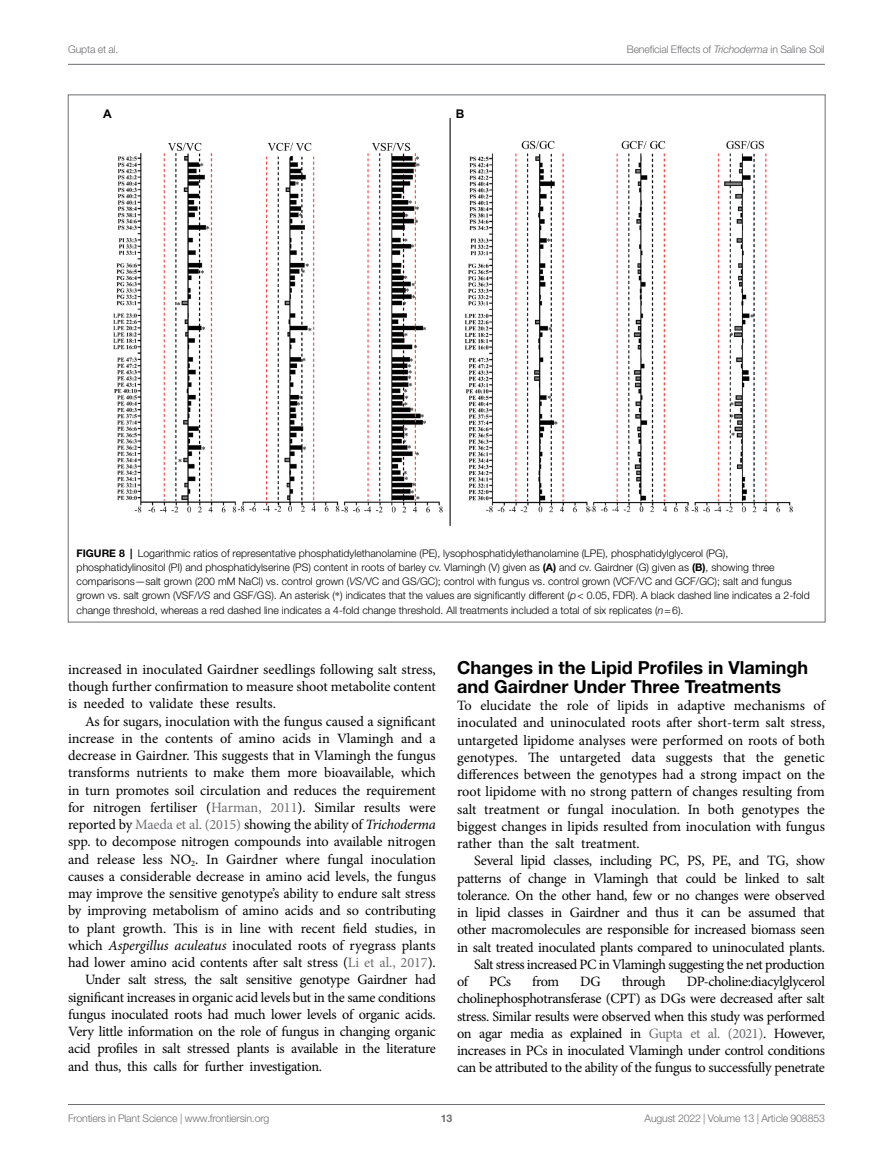
<style>
.page{position:relative;width:893px;height:1170px;background:#fff}
.page>*{position:absolute;margin:0;border:0;box-sizing:border-box;transform-origin:0 0}
.HEAD_2{font:700 18px/18.8px "Helvetica Neue LT Std";color:#000}
.TEXT{font:14.25px/17.2px "Minion Pro";letter-spacing:-.02em;color:#000;text-align:justify}
.TEXT_FLUSH{font:14.25px/17.2px "Minion Pro";color:#000;text-align:justify}
.t1{font:700 12px "Arial";color:#000}
.FIG_LEG{font:300 10.5px/14.2px "Helvetica Neue LT Std";color:#000}
.t2{font:300 10.5px "Helvetica Neue LT Std";letter-spacing:-.015em;color:#6d6e71}
.t3{font:700 10.5px "Helvetica Neue LT Std";color:#6d6e71}
.s1{font-style:italic}
.s2{font-weight:700}
.s3{font-family:"STIX General";font-weight:400}
.s4{color:#6d6e71}
</style>
<div class="page">
<hr style="left:68px;top:64px;width:757px;height:1px;background:#6d6e71">
<hr style="left:68px;top:1104px;width:757px;height:1px;background:#6d6e71">
<img style="left:113px;top:118px;width:680px;height:408px">
<p class="t2" style="left:68px;top:42px;width:52px">Gupta et al.</p>
<p class="t2" style="left:627px;top:42px;width:200px">Beneficial Effects of <span class="s1">Trichoderma</span> in Saline Soil</p>
<p class="t1" style="left:103px;top:105px;width:10px">A</p>
<p class="t1" style="left:456px;top:105px;width:10px">B</p>
<p class="FIG_LEG" style="left:77px;top:545px;width:735px"><span class="s2">FIGURE 8 |</span> Logarithmic ratios of representative phosphatidylethanolamine (PE), lysophosphatidylethanolamine (LPE), phosphatidylglycerol (PG), phosphatidylinositol (PI) and phosphatidylserine (PS) content in roots of barley cv. Vlamingh (V) given as <span class="s2">(A)</span> and cv. Gairdner (G) given as <span class="s2">(B)</span>, showing three comparisons—salt grown (200 mM NaCl) vs. control grown (<span class="s1">VS</span>/VC and GS/GC); control with fungus vs. control grown (VCF/VC and GCF/GC); salt and fungus grown vs. salt grown (VSF/<span class="s1">VS</span> and GSF/GS). An asterisk (<span class="s3">*</span>) indicates that the values are significantly different (<span class="s1">p&lt;</span> 0.05, FDR). A black dashed line indicates a 2-fold change threshold, whereas a red dashed line indicates a 4-fold change threshold. All treatments included a total of six replicates (<span class="s1">n</span>=6).</p>
<p class="TEXT" style="left:68px;top:660px;width:369px">increased in inoculated Gairdner seedlings following salt stress, though further confirmation to measure shoot metabolite content is needed to validate these results.</p>
<p class="TEXT" style="left:68px;top:712px;width:369px;text-indent:17px">As for sugars, inoculation with the fungus caused a significant increase in the contents of amino acids in Vlamingh and a decrease in Gairdner. This suggests that in Vlamingh the fungus transforms nutrients to make them more bioavailable, which in turn promotes soil circulation and reduces the requirement for nitrogen fertiliser (<span class="s4">Harman, 2011</span>). Similar results were reported by <span class="s4">Maeda et al. (2015)</span> showing the ability of <span class="s1">Trichoderma </span>spp. to decompose nitrogen compounds into available nitrogen and release less NO<sub>2</sub>. In Gairdner where fungal inoculation causes a considerable decrease in amino acid levels, the fungus may improve the sensitive genotype’s ability to endure salt stress by improving metabolism of amino acids and so contributing to plant growth. This is in line with recent field studies, in which <span class="s1">Aspergillus aculeatus</span> inoculated roots of ryegrass plants had lower amino acid contents after salt stress (<span class="s4">Li et al., 2017</span>).</p>
<p class="TEXT" style="left:68px;top:971px;width:369px;text-indent:17px">Under salt stress, the salt sensitive genotype Gairdner had significant increases in organic acid levels but in the same conditions fungus inoculated roots had much lower levels of organic acids.<br>Very little information on the role of fungus in changing organic acid profiles in salt stressed plants is available in the literature and thus, this calls for further investigation.</p>
<p class="HEAD_2" style="left:457px;top:657px;width:352px">Changes in the Lipid Profiles in Vlamingh and Gairdner Under Three Treatments</p>
<p class="TEXT_FLUSH" style="left:457px;top:696px;width:369px">To elucidate the role of lipids in adaptive mechanisms of inoculated and uninoculated roots after short-term salt stress, untargeted lipidome analyses were performed on roots of both genotypes. The untargeted data suggests that the genetic differences between the genotypes had a strong impact on the root lipidome with no strong pattern of changes resulting from salt treatment or fungal inoculation. In both genotypes the biggest changes in lipids resulted from inoculation with fungus rather than the salt treatment.</p>
<p class="TEXT" style="left:457px;top:852px;width:369px;text-indent:17px">Several lipid classes, including PC, PS, PE, and TG, show patterns of change in Vlamingh that could be linked to salt tolerance. On the other hand, few or no changes were observed in lipid classes in Gairdner and thus it can be assumed that other macromolecules are responsible for increased biomass seen in salt treated inoculated plants compared to uninoculated plants.</p>
<p class="TEXT" style="left:474px;top:955px;width:352px">Salt stress increased PC in Vlamingh suggesting the net production</p>
<p class="TEXT" style="left:457px;top:972px;width:12px">of</p>
<p class="TEXT" style="left:489px;top:972px;width:24px">PCs</p>
<p class="TEXT" style="left:532px;top:972px;width:29px">from</p>
<p class="TEXT" style="left:580px;top:972px;width:22px">DG</p>
<p class="TEXT" style="left:622px;top:972px;width:46px">through</p>
<p class="TEXT" style="left:457px;top:972px;width:369px;text-indent:230px">DP-choline:diacylglycerol cholinephosphotransferase (CPT) as DGs were decreased after salt stress. Similar results were observed when this study was performed on agar media as explained in <span class="s4">Gupta et al. (2021)</span>. However, increases in PCs in inoculated Vlamingh under control conditions can be attributed to the ability of the fungus to successfully penetrate</p>
<p class="t2" style="left:68px;top:1111px;width:203px">Frontiers in Plant Science | www.frontiersin.org</p>
<p class="t3" style="left:441px;top:1111px;width:13px">13</p>
<p class="t2" style="left:645px;top:1111px;width:182px">August 2022 | Volume 13 | Article 908853</p>
</div>
